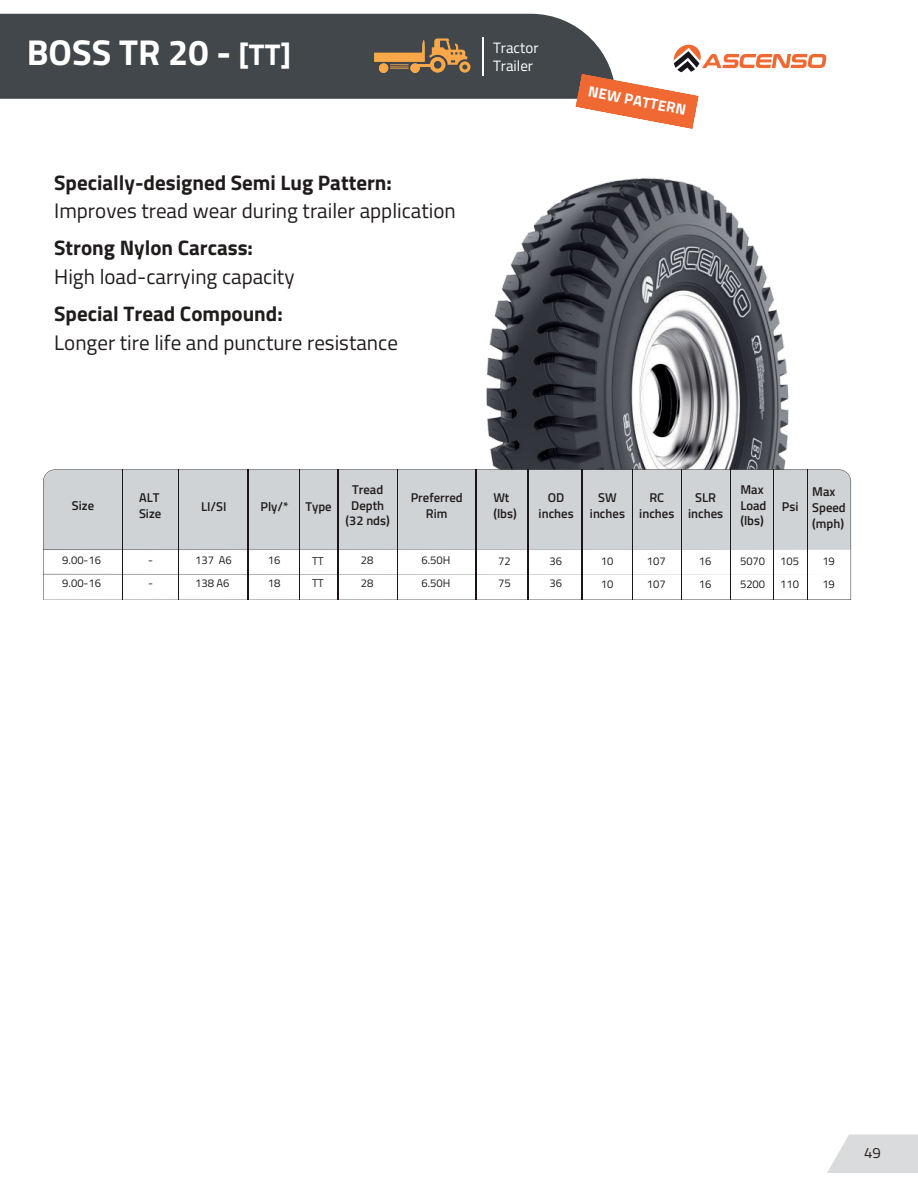
<style>
.page{position:relative;width:918px;height:1188px;background:#fff}
.page>*{position:absolute;margin:0;border:0;box-sizing:border-box;transform-origin:0 0}
.t1{font:700 36px "Titillium Web";color:#fff}
.t2{font:21px "Titillium Web";color:#211c1c}
.t3{font:700 21px "Titillium Web";color:#211c1c}
.t4{font:15px/18px "Titillium Web";color:#fff}
.t5{font:700 15px "Titillium Web";color:#fff}
.t6{font:15px "Titillium Web";color:#2a211e}
.t7{font:600 12.75px/15.8px "Titillium Web";color:#211c1c;text-align:center}
.t8{font:11.25px/22.5px "Titillium Web";color:#211c1c}
.s1{font-size:30px}
</style>
<div class="page">
<img style="left:486px;top:178px;width:303px;height:291px">
<svg style="left:827px;top:1134px;width:91px;height:39px;background:#dddfe0"></svg>
<div style="left:0;top:14px;width:597px;height:85px;background:#41474a"></div>
<hr style="left:483px;top:37px;width:1px;height:39px;background:#fff">
<svg style="left:374px;top:38px;width:96px;height:35px;background:#8d6e49"></svg>
<hr style="left:418px;top:64px;width:15px;height:3px;background:#faa849">
<svg style="left:43px;top:469px;width:808px;height:131px;fill:#d0d3d5"></svg>
<svg style="left:575px;top:45px;width:251px;height:84px"></svg>
<h1 class="t1" style="left:27px;top:25px;width:266px">BOSS TR 20 - <span class="s1">[TT]</span></h1>
<p class="t4" style="left:493px;top:38px;width:47px">Tractor<br>Trailer</p>
<h2 class="t3" style="left:54px;top:166px;width:339px">Specially-designed Semi Lug Pattern:</h2>
<h2 class="t2" style="left:54px;top:195px;width:403px">Improves tread wear during trailer application</h2>
<h2 class="t3" style="left:54px;top:232px;width:200px">Strong Nylon Carcass:</h2>
<h2 class="t2" style="left:54px;top:261px;width:242px">High load-carrying capacity</h2>
<h2 class="t3" style="left:54px;top:298px;width:230px">Special Tread Compound:</h2>
<h2 class="t2" style="left:54px;top:327px;width:345px">Longer tire life and puncture resistance</h2>
<p class="t5" style="left:591px;top:80px;width:101px;rotate:11deg">NEW PATTERN</p>
<p class="t7" style="left:72px;top:497px;width:24px">Size</p>
<p class="t7" style="left:139px;top:489px;width:24px;text-align:left">ALT<br>Size</p>
<p class="t7" style="left:201px;top:498px;width:27px">LI/SI</p>
<p class="t7" style="left:261px;top:498px;width:30px">Ply/*</p>
<p class="t7" style="left:305px;top:498px;width:28px">Type</p>
<p class="t7" style="left:346px;top:481px;width:46px">Tread<br>Depth (32 nds)</p>
<p class="t7" style="left:411px;top:489px;width:54px">Preferred<br>Rim</p>
<p class="t7" style="left:493px;top:489px;width:25px;text-align:left">Wt (lbs)</p>
<p class="t7" style="left:539px;top:489px;width:37px">OD inches</p>
<p class="t7" style="left:590px;top:489px;width:37px">SW inches</p>
<p class="t7" style="left:639px;top:489px;width:37px">RC inches</p>
<p class="t7" style="left:688px;top:489px;width:37px">SLR inches</p>
<p class="t7" style="left:740px;top:481px;width:28px;text-align:left">Max<br>Load (lbs)</p>
<p class="t7" style="left:782px;top:498px;width:18px">Psi</p>
<p class="t7" style="left:812px;top:483px;width:35px;text-align:left">Max<br>Speed (mph)</p>
<p class="t8" style="left:62px;top:549px;width:40px">9.00-16<br>9.00-16</p>
<p class="t8" style="left:148px;top:548px;width:6px">- -</p>
<p class="t8" style="left:195px;top:549px;width:38px">137 A6<br>138 A6</p>
<p class="t8" style="left:268px;top:549px;width:14px">16<br>18</p>
<p class="t8" style="left:312px;top:549px;width:13px">TT<br>TT</p>
<p class="t8" style="left:361px;top:549px;width:14px">28<br>28</p>
<p class="t8" style="left:421px;top:549px;width:30px">6.50H<br>6.50H</p>
<p class="t8" style="left:498px;top:549px;width:14px">72<br>75</p>
<p class="t8" style="left:549px;top:549px;width:14px">36<br>36</p>
<p class="t8" style="left:601px;top:549px;width:14px">10<br>10</p>
<p class="t8" style="left:647px;top:549px;width:20px">107<br>107</p>
<p class="t8" style="left:699px;top:550px;width:14px">16<br>16</p>
<p class="t8" style="left:740px;top:550px;width:27px">5070<br>5200</p>
<p class="t8" style="left:780px;top:550px;width:20px">105<br>110</p>
<p class="t8" style="left:822px;top:550px;width:14px">19<br>19</p>
<p class="t6" style="left:864px;top:1142px;width:18px">49</p>
</div>
